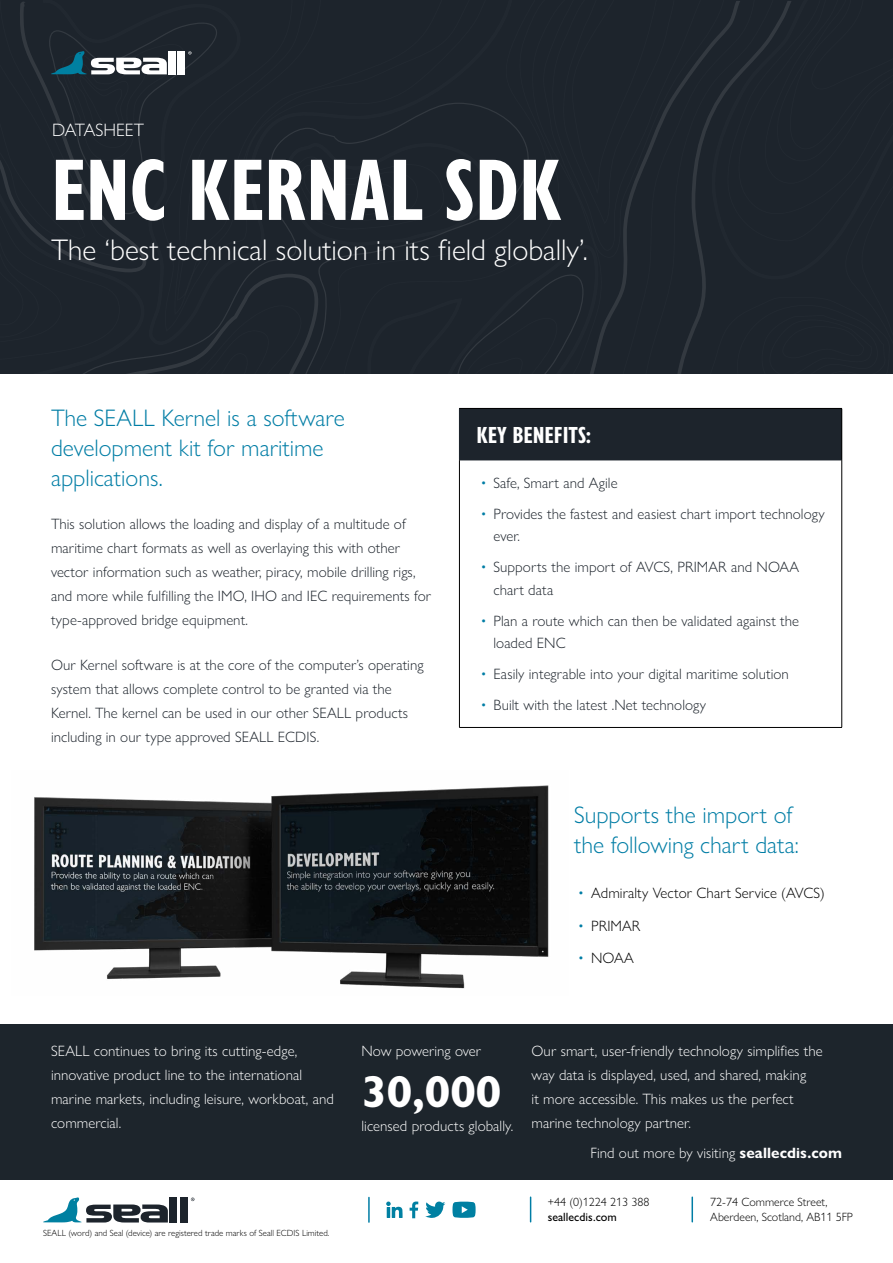
<style>
.page{position:relative;width:893px;height:1263px;background:#fff}
.page>*{position:absolute;margin:0;border:0;box-sizing:border-box;transform-origin:0 0}
.t1{font:700 condensed 90px "Gill Sans Nova";color:#fff}
.t2{font:700 45px "Gill Sans Nova";color:#fff}
.t3{font:300 30px "Gill Sans Nova";color:#fff}
.t4{font:300 24px/30px "Gill Sans Nova";color:#007da5}
.t5{font:700 condensed 24px "Gill Sans Nova";color:#fff}
.t6{font:300 18px "Gill Sans Nova";color:#fff}
.t7{font:300 15px/24px "Gill Sans Nova";letter-spacing:.005em;color:#1d242c}
.t8{font:300 15px/24px "Gill Sans Nova";letter-spacing:.005em;color:#fff}
.t9{font:300 15px "Gill Sans Nova";letter-spacing:.005em;color:#000}
.t10{font:300 12px/15px "Gill Sans Nova";color:#000}
.t11{font:500 12px "Gill Sans Nova";color:#000}
.t12{font:300 9px "Gill Sans Nova";color:#000}
.s1{color:#007da5}
.s2{font-weight:700}
</style>
<div class="page">
<div style="left:755px;top:1px;width:137px;height:373px;background:#1d242c"></div>
<div style="left:701px;top:1px;width:54px;height:373px;background:#1d242c"></div>
<div style="left:0;top:1024px;width:893px;height:155px;background:#1d252c"></div>
<div style="left:459px;top:408px;width:383px;height:52px;background:#1d242c"></div>
<hr style="left:459px;top:408px;width:383px;height:1px;background:#000">
<hr style="left:841px;top:409px;width:1px;height:51px;background:#000">
<hr style="left:459px;top:460px;width:383px;height:1px;background:#1d242c">
<hr style="left:459px;top:460px;width:1px;height:267px;background:#000">
<hr style="left:841px;top:460px;width:1px;height:267px;background:#000">
<hr style="left:459px;top:727px;width:383px;height:1px;background:#000">
<img style="left:34px;top:785px;width:515px;height:204px">
<div style="left:1px;top:1px;width:700px;height:373px;background:#1d242c"></div>
<div style="left:180px;top:1197px;width:8px;height:25px;background:#1d242c"></div>
<div style="left:169px;top:1197px;width:8px;height:25px;background:#1d242c"></div>
<svg style="left:43px;top:1197px;width:125px;height:25px"></svg>
<svg style="left:191px;top:1197px;width:3px;height:4px"></svg>
<svg style="left:530px;top:1197px;width:1px;height:25px"></svg>
<hr style="left:691px;top:1197px;width:2px;height:25px;background:#007da5">
<hr style="left:368px;top:1197px;width:2px;height:25px;background:#007da5">
<svg style="left:386px;top:1201px;width:17px;height:17px"></svg>
<svg style="left:410px;top:1201px;width:8px;height:17px"></svg>
<svg style="left:425px;top:1201px;width:20px;height:17px"></svg>
<svg style="left:452px;top:1202px;width:24px;height:16px"></svg>
<p class="t6" style="left:52px;top:119px;width:94px">DATASHEET</p>
<h1 class="t1" style="left:51px;top:130px;width:511px">ENC KERNAL SDK</h1>
<h3 class="t3" style="left:51px;top:231px;width:538px">The ‘best technical solution in its field globally’.</h3>
<h3 class="t4" style="left:51px;top:402px;width:295px">The SEALL Kernel is a software development kit for maritime applications.</h3>
<p class="t7" style="left:51px;top:512px;width:382px">This solution allows the loading and display of a multitude of maritime chart formats as well as overlaying this with other vector information such as weather, piracy, mobile drilling rigs, and more while fulfilling the IMO, IHO and IEC requirements for type-approved bridge equipment.</p>
<p class="t7" style="left:51px;top:653px;width:374px">Our Kernel software is at the core of the computer’s operating system that allows complete control to be granted via the Kernel. The kernel can be used in our other SEALL products including in our type approved SEALL ECDIS.</p>
<h3 class="t5" style="left:476px;top:419px;width:116px">KEY BENEFITS:</h3>
<p class="t7" style="left:481px;top:471px;width:138px"><span class="s1">•</span> Safe, Smart and Agile</p>
<p class="t7" style="left:493px;top:502px;width:333px;line-height:22.5px;text-indent:-13px"><span class="s1">•</span> Provides the fastest and easiest chart import technology ever.</p>
<p class="t7" style="left:493px;top:556px;width:307px;line-height:22.5px;text-indent:-13px"><span class="s1">•</span> Supports the import of AVCS, PRIMAR and NOAA chart data</p>
<p class="t7" style="left:493px;top:609px;width:307px;line-height:22.5px;text-indent:-13px"><span class="s1">•</span> Plan a route which can then be validated against the loaded ENC</p>
<p class="t7" style="left:481px;top:662px;width:310px"><span class="s1">•</span> Easily integrable into your digital maritime solution</p>
<p class="t7" style="left:481px;top:693px;width:227px"><span class="s1">•</span> Built with the latest .Net technology</p>
<h3 class="t4" style="left:574px;top:800px;width:226px">Supports the import of the following chart data:</h3>
<p class="t9" style="left:578px;top:884px;width:248px"><span class="s1">•</span> Admiralty Vector Chart Service (AVCS)</p>
<p class="t9" style="left:578px;top:916px;width:64px"><span class="s1">•</span> PRIMAR</p>
<p class="t9" style="left:578px;top:949px;width:57px"><span class="s1">•</span> NOAA</p>
<p class="t8" style="left:51px;top:1039px;width:284px">SEALL continues to bring its cutting-edge, innovative product line to the international marine markets, including leisure, workboat, and commercial.</p>
<p class="t8" style="left:361px;top:1039px;width:121px">Now powering over</p>
<h2 class="t2" style="left:361px;top:1064px;width:141px">30,000</h2>
<p class="t8" style="left:361px;top:1114px;width:153px">licensed products globally.</p>
<p class="t12" style="left:43px;top:1228px;width:288px">SEALL (word) and Seal (device) are registered trade marks of Seall ECDIS Limited.</p>
<p class="t8" style="left:532px;top:1039px;width:293px">Our smart, user-friendly technology simplifies the way data is displayed, used, and shared, making<br>it more accessible. This makes us the perfect marine technology partner.</p>
<p class="t8" style="left:590px;top:1141px;width:253px">Find out more by visiting <span class="s2">seallecdis.com</span></p>
<p class="t10" style="left:548px;top:1194px;width:103px">+44 (0)1224 213 388</p>
<p class="t11" style="left:548px;top:1210px;width:71px">seallecdis.com</p>
<p class="t10" style="left:710px;top:1194px;width:144px">72-74 Commerce Street,<br>Aberdeen, Scotland, AB11 5FP</p>
</div>
